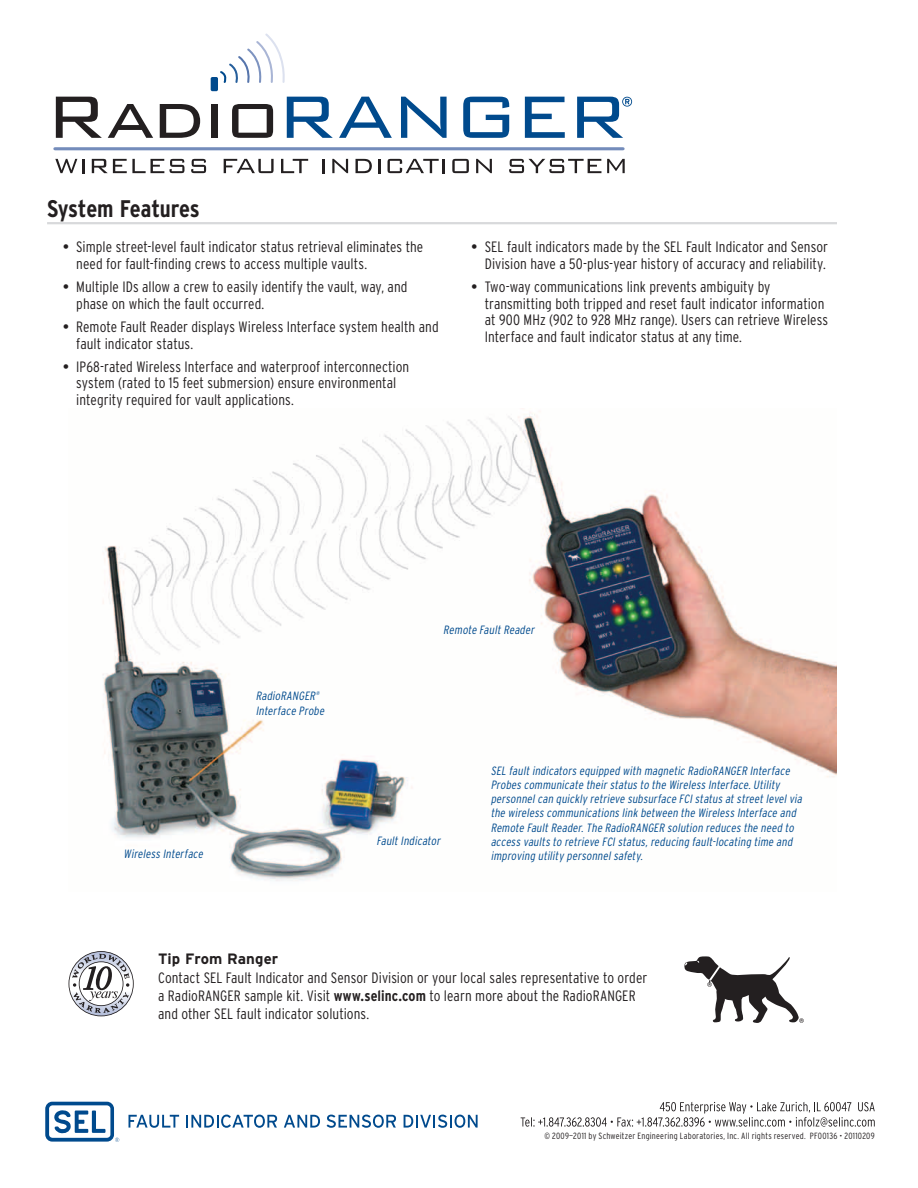
<style>
.page{position:relative;width:918px;height:1188px;background:#fff}
.page>*{position:absolute;margin:0;border:0;box-sizing:border-box;transform-origin:0 0}
.t1{font:700 condensed 24px "Interstate";letter-spacing:-.015em;color:#231f20}
.t2{font:300 condensed 15px/16.5px "Interstate";letter-spacing:.005em;color:#231f20}
.t3{font:700 15px "Interstate";letter-spacing:.005em;color:#231f20}
.t4{font:italic 300 condensed 12px/14.2px "Interstate";color:#004a8d}
.t5{font:300 condensed 9px "Interstate";letter-spacing:.025em;color:#231f20}
.t6{font:italic 300 condensed 5.4px "Interstate";color:#004a8d}
.s1{font-weight:400;font-stretch:normal}
.s2{font-weight:700}
</style>
<div class="page">
<img style="left:103px;top:412px;width:734px;height:469px">
<hr style="left:47px;top:222px;width:790px;height:2px;background:#d8d9db">
<svg style="left:56px;top:97px;width:46px;height:41px"></svg>
<svg style="left:108px;top:104px;width:45px;height:34px"></svg>
<svg style="left:160px;top:104px;width:40px;height:34px"></svg>
<div style="left:211px;top:104px;width:6px;height:34px;background:#231f20"></div>
<svg style="left:232px;top:104px;width:41px;height:34px"></svg>
<svg style="left:287px;top:97px;width:46px;height:41px"></svg>
<svg style="left:339px;top:97px;width:53px;height:41px"></svg>
<svg style="left:401px;top:97px;width:46px;height:41px"></svg>
<svg style="left:463px;top:97px;width:46px;height:41px"></svg>
<svg style="left:525px;top:97px;width:40px;height:41px"></svg>
<div style="left:211px;top:77px;width:7px;height:14px;background:#004a8d;border-radius:2px"></div>
<svg style="left:55px;top:159px;width:29px;height:14px"></svg>
<svg style="left:92px;top:159px;width:92px;height:14px"></svg>
<svg style="left:191px;top:159px;width:15px;height:14px"></svg>
<svg style="left:224px;top:159px;width:50px;height:14px"></svg>
<svg style="left:281px;top:159px;width:27px;height:14px"></svg>
<svg style="left:323px;top:159px;width:2px;height:14px"></svg>
<svg style="left:332px;top:159px;width:16px;height:14px"></svg>
<svg style="left:356px;top:159px;width:16px;height:14px"></svg>
<svg style="left:378px;top:159px;width:2px;height:14px"></svg>
<svg style="left:388px;top:159px;width:57px;height:14px"></svg>
<svg style="left:452px;top:159px;width:17px;height:14px"></svg>
<svg style="left:476px;top:159px;width:16px;height:14px"></svg>
<svg style="left:509px;top:159px;width:92px;height:14px"></svg>
<svg style="left:607px;top:159px;width:18px;height:14px"></svg>
<hr style="left:55px;top:147px;width:568px;height:3px;background:#748cbb">
<svg style="left:220px;top:33px;width:65px;height:50px"></svg>
<svg style="left:577px;top:97px;width:55px;height:41px"></svg>
<svg style="left:684px;top:956px;width:120px;height:67px"></svg>
<svg style="left:69px;top:951px;width:65px;height:65px"></svg>
<svg style="left:45px;top:1102px;width:74px;height:40px"></svg>
<svg style="left:129px;top:1115px;width:50px;height:13px"></svg>
<svg style="left:186px;top:1115px;width:91px;height:13px"></svg>
<svg style="left:284px;top:1115px;width:36px;height:13px"></svg>
<svg style="left:327px;top:1115px;width:69px;height:13px"></svg>
<svg style="left:404px;top:1115px;width:74px;height:13px"></svg>
<svg style="left:521px;top:1102px;width:354px;height:25px"></svg>
<h1 class="t1" style="left:47px;top:195px;width:154px">System Features</h1>
<p class="t2" style="left:76px;top:239px;width:349px;text-indent:-14px"><span class="s1">•</span> Simple street-level fault indicator status retrieval eliminates the need for fault-finding crews to access multiple vaults.</p>
<p class="t2" style="left:76px;top:279px;width:333px;text-indent:-14px"><span class="s1">•</span> Multiple IDs allow a crew to easily identify the vault, way, and phase on which the fault occurred.</p>
<p class="t2" style="left:76px;top:318px;width:364px;text-indent:-14px"><span class="s1">•</span> Remote Fault Reader displays Wireless Interface system health and fault indicator status.</p>
<p class="t2" style="left:76px;top:358px;width:335px;text-indent:-14px"><span class="s1">•</span> IP68-rated Wireless Interface and waterproof interconnection system (rated to 15 feet submersion) ensure environmental integrity required for vault applications.</p>
<p class="t2" style="left:471px;top:239px;width:358px;text-align:right"><span class="s1">•</span> SEL fault indicators made by the SEL Fault Indicator and Sensor<br>Division have a 50-plus-year history of accuracy and reliability.</p>
<p class="t2" style="left:485px;top:279px;width:345px;text-indent:-14px"><span class="s1">•</span> Two-way communications link prevents ambiguity by transmitting both tripped and reset fault indicator information at 900 MHz (902 to 928 MHz range). Users can retrieve Wireless Interface and fault indicator status at any time.</p>
<p class="t4" style="left:124px;top:847px;width:83px">Wireless Interface</p>
<p class="t4" style="left:256px;top:689px;width:63px">RadioRANGER</p>
<p class="t6" style="left:316px;top:690px;width:6px">®</p>
<p class="t4" style="left:256px;top:703px;width:72px">Interface Probe</p>
<p class="t4" style="left:443px;top:623px;width:95px">Remote FaultReader</p>
<p class="t4" style="left:377px;top:833px;width:68px">FaultIndicator</p>
<p class="t4" style="left:491px;top:763px;width:315px">SEL faultindicators equipped with magnetic RadioRANGER Interface Probes communicate theirstatus to the Wireless Interface.Utility personnelcan quickly retrieve subsurface FCIstatus atstreetlevelvia the wireless communications link between the Wireless Interface and Remote FaultReader.The RadioRANGER solution reduces the need to access vaults to retrieve FCIstatus,reducing fault-locating time and improving utility personnelsafety.</p>
<p class="t3" style="left:158px;top:950px;width:122px">Tip From Ranger</p>
<p class="t2" style="left:158px;top:969px;width:491px;line-height:18px">Contact SEL Fault Indicator and Sensor Division or your local sales representative to order a RadioRANGER sample kit. Visit <span class="s2">www.selinc.com</span> to learn more about the RadioRANGER and other SEL fault indicator solutions.</p>
<p class="t5" style="left:544px;top:1131px;width:332px">© 2009—2011 by Schweitzer Engineering Laboratories, Inc. All rights reserved. PF00136 • 20110209</p>
</div>
